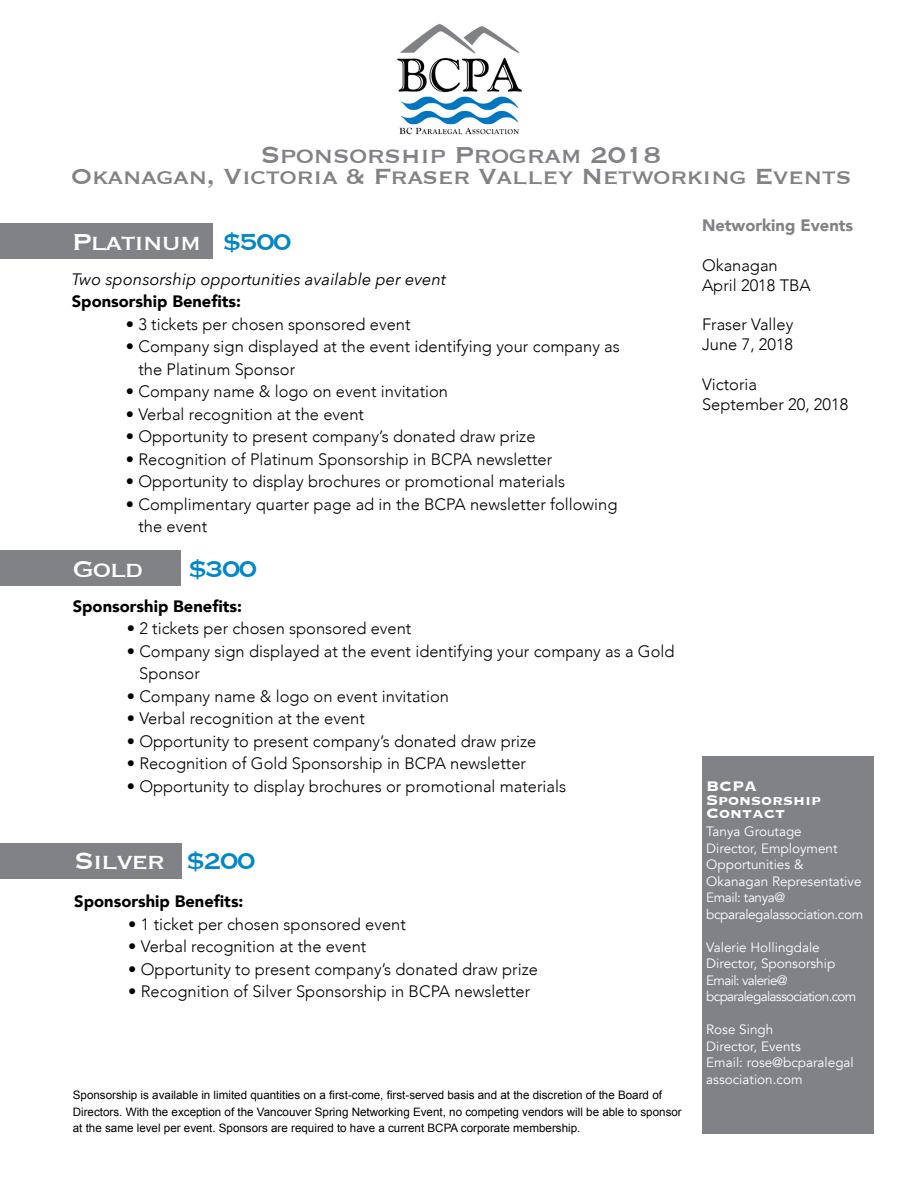
<style>
.page{position:relative;width:918px;height:1188px;background:#fff}
.page>*{position:absolute;margin:0;border:0;box-sizing:border-box;transform-origin:0 0}
.t1{font:30px "Copperplate";letter-spacing:-.05em;color:#fff}
.t2{font:30px "Copperplate";letter-spacing:-.02em;color:#808285}
.t3{font:30px "Copperplate";color:#0087c6}
.t4{font:28.5px "Copperplate";letter-spacing:-.02em;color:#808285}
.t5{font:700 18px "Copperplate";color:#fff}
.t6{font:300 16.5px/22.5px "Avenir";color:#000}
.t7{font:900 16.5px "Avenir";color:#000}
.t8{font:italic 16.5px "Avenir Next";color:#000}
.t9{font:900 16.5px "Avenir";color:#808285}
.t10{font:13.5px/16.5px "Avenir";color:#fff}
.t11{font:13.5px/16.5px "Avenir";letter-spacing:-.05em;color:#fff}
.t12{font:13.5px/16.5px "Avenir";letter-spacing:-.03em;color:#fff}
.t13{font:11.7px/16.5px "Arial";color:#000}
.s1{color:#0087c6}
</style>
<div class="page">
<div style="left:0;top:223px;width:213px;height:36px;background:#808285"></div>
<div style="left:0;top:550px;width:180px;height:36px;background:#808285"></div>
<div style="left:0;top:843px;width:182px;height:35px;background:#808285"></div>
<img style="left:397px;top:23px;width:125px;height:112px">
<div style="left:702px;top:756px;width:172px;height:378px;background:#808285"></div>
<p class="t2" style="left:260px;top:135px;width:403px">Sponsorship Program 2018</p>
<p class="t4" style="left:71px;top:157px;width:782px">Okanagan, Victoria &amp; Fraser Valley Networking Events</p>
<p class="t9" style="left:702px;top:212px;width:153px">Networking Events</p>
<p class="t6" style="left:702px;top:254px;width:77px">Okanagan</p>
<p class="t6" style="left:702px;top:274px;width:110px">April 2018 TBA</p>
<p class="t6" style="left:702px;top:314px;width:93px">Fraser Valley</p>
<p class="t6" style="left:702px;top:333px;width:93px">June 7, 2018</p>
<p class="t6" style="left:702px;top:373px;width:57px">Victoria</p>
<p class="t6" style="left:702px;top:393px;width:148px">September 20, 2018</p>
<p class="t1" style="left:72px;top:222px;width:221px">Platinum <span class="s1">$500</span></p>
<p class="t8" style="left:72px;top:265px;width:376px">Two sponsorship opportunities available per event</p>
<p class="t7" style="left:72px;top:288px;width:171px">Sponsorship Benefits:</p>
<p class="t6" style="left:126px;top:313px;width:286px">• 3 tickets per chosen sponsored event</p>
<p class="t6" style="left:138px;top:336px;width:483px;text-indent:-13px">• Company sign displayed at the event identifying your company as the Platinum Sponsor</p>
<p class="t6" style="left:126px;top:381px;width:324px">• Company name &amp; logo on event invitation</p>
<p class="t6" style="left:126px;top:403px;width:240px">• Verbal recognition at the event</p>
<p class="t6" style="left:126px;top:426px;width:411px">• Opportunity to present company’s donated draw prize</p>
<p class="t6" style="left:126px;top:448px;width:428px">• Recognition of Platinum Sponsorship in BCPA newsletter</p>
<p class="t6" style="left:126px;top:471px;width:441px">• Opportunity to display brochures or promotional materials</p>
<p class="t6" style="left:138px;top:493px;width:481px;text-indent:-13px">• Complimentary quarter page ad in the BCPA newsletter following the event</p>
<p class="t1" style="left:73px;top:549px;width:72px">Gold</p>
<p class="t3" style="left:188px;top:549px;width:70px">$300</p>
<p class="t7" style="left:73px;top:592px;width:171px">Sponsorship Benefits:</p>
<p class="t6" style="left:127px;top:617px;width:286px">• 2 tickets per chosen sponsored event</p>
<p class="t6" style="left:139px;top:640px;width:537px;text-indent:-13px">• Company sign displayed at the event identifying your company as a Gold<br>Sponsor</p>
<p class="t6" style="left:127px;top:685px;width:324px">• Company name &amp; logo on event invitation</p>
<p class="t6" style="left:127px;top:707px;width:240px">• Verbal recognition at the event</p>
<p class="t6" style="left:127px;top:730px;width:411px">• Opportunity to present company’s donated draw prize</p>
<p class="t6" style="left:127px;top:752px;width:401px">• Recognition of Gold Sponsorship in BCPA newsletter</p>
<p class="t6" style="left:127px;top:775px;width:441px">• Opportunity to display brochures or promotional materials</p>
<p class="t1" style="left:74px;top:841px;width:183px">Silver <span class="s1">$200</span></p>
<p class="t7" style="left:74px;top:887px;width:171px">Sponsorship Benefits:</p>
<p class="t6" style="left:128px;top:913px;width:279px">• 1 ticket per chosen sponsored event</p>
<p class="t6" style="left:128px;top:935px;width:240px">• Verbal recognition at the event</p>
<p class="t6" style="left:128px;top:958px;width:411px">• Opportunity to present company’s donated draw prize</p>
<p class="t6" style="left:128px;top:980px;width:404px">• Recognition of Silver Sponsorship in BCPA newsletter</p>
<p class="t13" style="left:73px;top:1087px;width:611px">Sponsorship is available in limited quantities on a first-come, first-served basis and at the discretion of the Board of<br>Directors. With the exception of the Vancouver Spring Networking Event, no competing vendors will be able to sponsor at the same level per event. Sponsors are required to have a current BCPA corporate membership.</p>
<p class="t5" style="left:706px;top:775px;width:52px">BCPA</p>
<p class="t5" style="left:706px;top:788px;width:117px">Sponsorship</p>
<p class="t5" style="left:706px;top:802px;width:81px">Contact</p>
<p class="t10" style="left:706px;top:824px;width:97px">Tanya Groutage</p>
<p class="t10" style="left:706px;top:840px;width:157px">Director, Employment<br>Opportunities &amp;<br>Okanagan Representative</p>
<p class="t12" style="left:706px;top:890px;width:158px">Email: tanya@ bcparalegalassociation.com</p>
<p class="t10" style="left:706px;top:939px;width:115px">Valerie Hollingdale</p>
<p class="t10" style="left:706px;top:956px;width:130px">Director, Sponsorship</p>
<p class="t11" style="left:706px;top:972px;width:152px">Email: valerie@ bcparalegalassociation.com</p>
<p class="t10" style="left:706px;top:1022px;width:69px">Rose Singh</p>
<p class="t10" style="left:706px;top:1038px;width:96px">Director, Events</p>
<p class="t10" style="left:706px;top:1055px;width:149px">Email: rose@bcparalegal</p>
<p class="t10" style="left:706px;top:1071px;width:98px">association.com</p>
</div>
